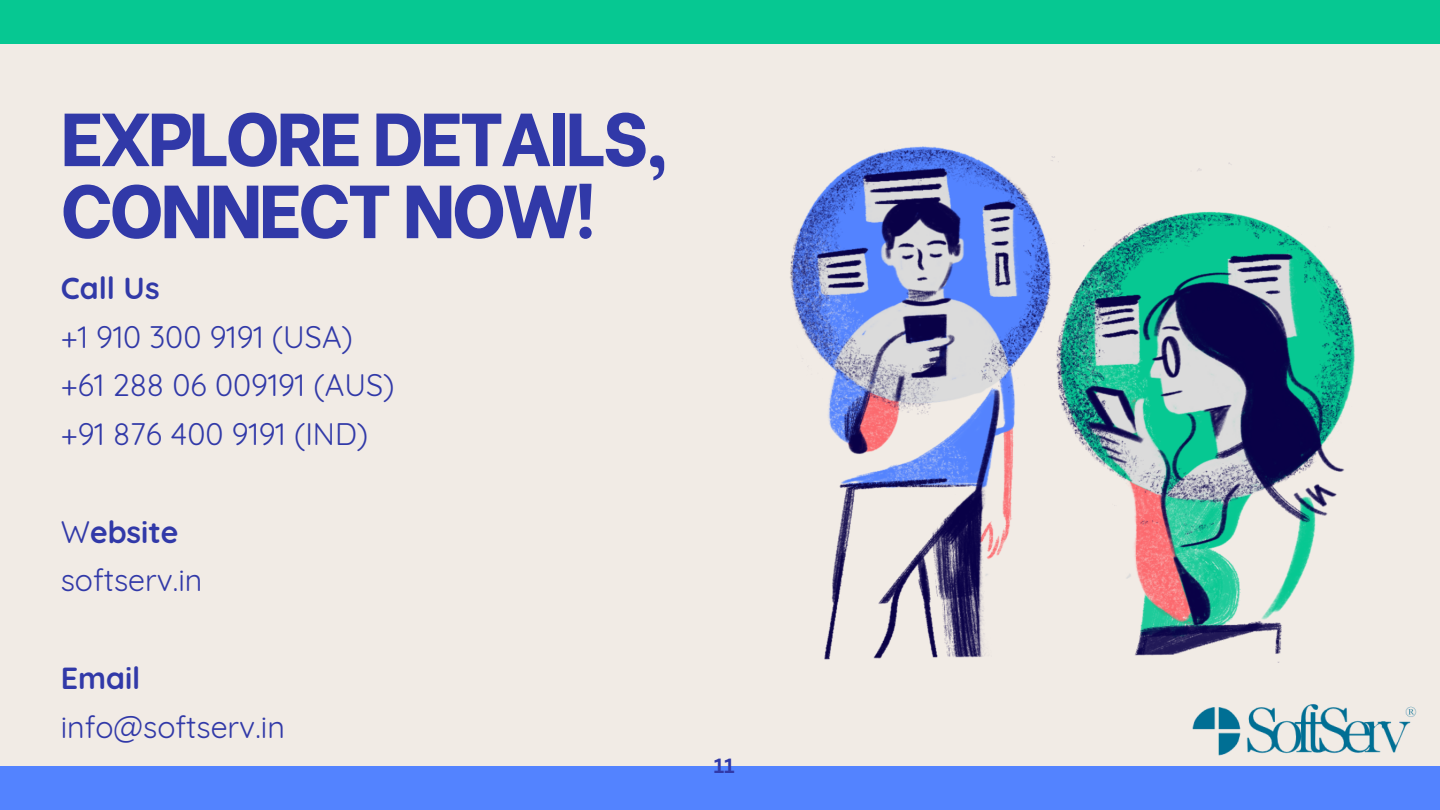
<style>
.page{position:relative;width:1440px;height:810px;background:#f1ebe5}
.page>*{position:absolute;margin:0;border:0;box-sizing:border-box;transform-origin:0 0}
.t1{font:800 75px/72px "Be Vietnam";letter-spacing:-.04em;color:#3139a8}
.t2{font:30.4px "Quicksand";color:#3139a8}
.t3{font:700 30.4px "Quicksand";color:#3139a8}
.t4{font:700 20px "Canva Sans";color:#3139a8}
.s1{font-weight:400}
</style>
<div class="page">
<div style="left:0;top:766px;width:1440px;height:44px;background:#5383ff"></div>
<div style="left:0;top:0;width:1440px;height:44px;background:#06c892"></div>
<svg style="left:790px;top:146px;width:565px;height:517px"></svg>
<img style="left:1192px;top:704px;width:225px;height:52px">
<p class="t1" style="left:61px;top:95px;width:610px">EXPLORE DETAILS,<br>CONNECT NOW!</p>
<p class="t3" style="left:61px;top:269px;width:100px">Call Us</p>
<p class="t2" style="left:61px;top:317px;width:294px">+1 910 300 9191 (USA)</p>
<p class="t2" style="left:61px;top:366px;width:335px">+61 288 06 009191 (AUS)</p>
<p class="t2" style="left:61px;top:415px;width:309px">+91 876 400 9191 (IND)</p>
<p class="t3" style="left:61px;top:512px;width:119px"><span class="s1">W</span>ebsite</p>
<p class="t2" style="left:61px;top:561px;width:143px">softserv.in</p>
<p class="t3" style="left:61px;top:659px;width:81px">Email</p>
<p class="t2" style="left:61px;top:707px;width:226px">info@softserv.in</p>
<p class="t4" style="left:714px;top:752px;width:23px">11</p>
</div>
